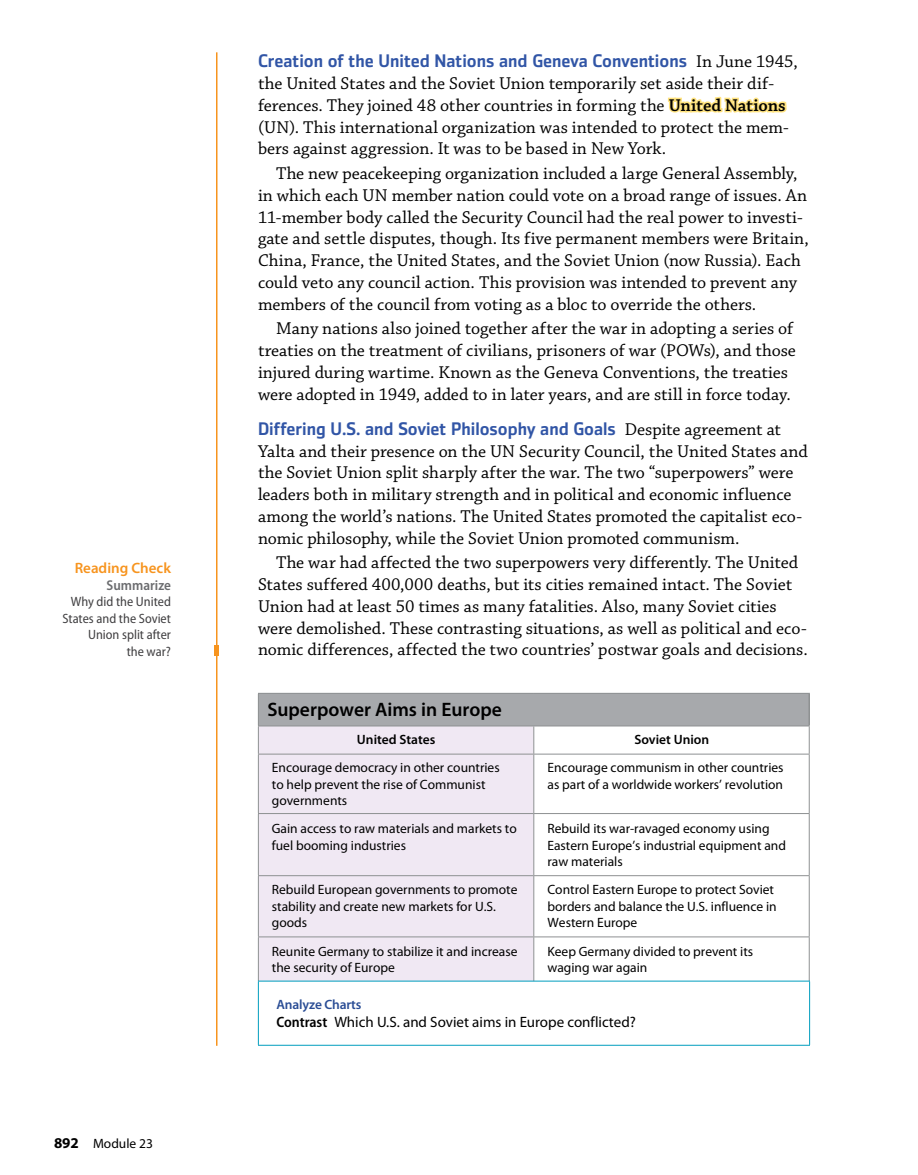
<style>
.page{position:relative;width:918px;height:1175px;background:#fff}
.page>*{position:absolute;margin:0;border:0;box-sizing:border-box;transform-origin:0 0}
.t1{font:600 19.5px "Myriad Pro";color:#000}
.t2{font:18px/21.8px "Chaparral Pro";color:#000}
.t3{font:15px "Myriad Pro";color:#000}
.t4{font:600 15px "Myriad Pro";color:#f7941e}
.t5{font:600 semi-condensed 14.25px "Myriad Pro";color:#6b6c6f}
.t6{font:13.5px/16.5px "Myriad Pro";color:#000}
.t7{font:semi-condensed 13.5px/16.5px "Myriad Pro";color:#414042;text-align:right}
.t8{font:600 13.5px "Myriad Pro";color:#000}
.t9{font:600 13.5px "Myriad Pro";letter-spacing:-.01em;color:#2a4d95}
.s1{font-weight:700;font-size:15px}
.s2{font-family:"Zemestro Std";font-weight:500;color:#3155a6}
.s3{font-weight:600}
.s4{font-weight:600;font-stretch:semi-condensed}
</style>
<div class="page">
<div style="left:258px;top:693px;width:551px;height:33px;background:#a7a9ac"></div>
<div style="left:259px;top:726px;width:274px;height:254px;background:#f0e8f3"></div>
<svg style="left:534px;top:726px;width:275px;height:254px"></svg>
<hr style="left:808px;top:693px;width:2px;height:32px;background:#8e9192">
<hr style="left:258px;top:693px;width:1px;height:32px;background:#8e9192">
<hr style="left:258px;top:693px;width:276px;height:1px;background:#8e9192">
<hr style="left:534px;top:693px;width:276px;height:1px;background:#8e9192">
<svg style="left:258px;top:726px;width:1px;height:27px"></svg>
<hr style="left:258px;top:725px;width:276px;height:1px;background:#8e9192">
<svg style="left:533px;top:726px;width:1px;height:27px"></svg>
<hr style="left:534px;top:725px;width:276px;height:1px;background:#8e9192">
<svg style="left:809px;top:726px;width:1px;height:27px"></svg>
<hr style="left:258px;top:754px;width:1px;height:59px;background:#8e9192">
<hr style="left:258px;top:753px;width:276px;height:1px;background:#8e9192">
<hr style="left:533px;top:754px;width:1px;height:59px;background:#8e9192">
<hr style="left:534px;top:753px;width:276px;height:1px;background:#8e9192">
<hr style="left:809px;top:754px;width:1px;height:59px;background:#8e9192">
<hr style="left:258px;top:814px;width:1px;height:61px;background:#8e9192">
<hr style="left:258px;top:813px;width:276px;height:1px;background:#8e9192">
<hr style="left:533px;top:814px;width:1px;height:61px;background:#8e9192">
<hr style="left:534px;top:813px;width:276px;height:1px;background:#8e9192">
<hr style="left:809px;top:814px;width:1px;height:61px;background:#8e9192">
<hr style="left:258px;top:876px;width:1px;height:60px;background:#8e9192">
<hr style="left:258px;top:875px;width:276px;height:1px;background:#8e9192">
<hr style="left:533px;top:876px;width:1px;height:60px;background:#8e9192">
<hr style="left:534px;top:875px;width:276px;height:1px;background:#8e9192">
<hr style="left:809px;top:876px;width:1px;height:60px;background:#8e9192">
<hr style="left:258px;top:937px;width:1px;height:44px;background:#8e9192">
<hr style="left:258px;top:936px;width:276px;height:1px;background:#8e9192">
<hr style="left:533px;top:937px;width:1px;height:44px;background:#8e9192">
<hr style="left:534px;top:936px;width:276px;height:1px;background:#8e9192">
<hr style="left:809px;top:937px;width:1px;height:44px;background:#8e9192">
<div style="left:214px;top:645px;width:5px;height:11px;background:#f7941e"></div>
<hr style="left:216px;top:52px;width:2px;height:993px;background:#f7941e">
<svg style="left:667px;top:96px;width:120px;height:17px"></svg>
<hr style="left:809px;top:981px;width:1px;height:63px;background:#009dbe">
<hr style="left:258px;top:980px;width:276px;height:1px;background:#009dbe">
<hr style="left:258px;top:981px;width:1px;height:63px;background:#009dbe">
<hr style="left:534px;top:980px;width:276px;height:1px;background:#009dbe">
<hr style="left:258px;top:1044px;width:276px;height:1px;background:#009dbe">
<hr style="left:534px;top:1044px;width:276px;height:1px;background:#009dbe">
<p class="t4" style="left:75px;top:560px;width:98px">Reading Check</p>
<p class="t5" style="left:107px;top:577px;width:66px">Summarize</p>
<p class="t7" style="left:62px;top:594px;width:110px">Why did the United<br>States and the Soviet<br>Union split after<br>the war?</p>
<p class="t6" style="left:54px;top:1135px;width:101px"><span class="s1">892</span> Module 23</p>
<p class="t2" style="left:258px;top:51px;width:541px"><span class="s2">Creation of the United Nations and Geneva Conventions</span> In June 1945, the United States and the Soviet Union temporarily set aside their dif&shy;ferences. They joined 48 other countries in forming the <span class="s3">United Nations </span>(UN). This international organization was intended to protect the mem&shy;bers against aggression. It was to be based in New York.</p>
<p class="t2" style="left:258px;top:163px;width:552px;text-indent:18px">The new peacekeeping organization included a large General Assembly, in which each UN member nation could vote on a broad range of issues. An 11-member body called the Security Council had the real power to investi&shy;gate and settle disputes, though. Its five permanent members were Britain, China, France, the United States, and the Soviet Union (now Russia). Each could veto any council action. This provision was intended to prevent any members of the council from voting as a bloc to override the others.</p>
<p class="t2" style="left:258px;top:318px;width:540px;text-indent:18px">Many nations also joined together after the war in adopting a series of treaties on the treatment of civilians, prisoners of war (POWs), and those injured during wartime. Known as the Geneva Conventions, the treaties were adopted in 1949, added to in later years, and are still in force today.</p>
<p class="t2" style="left:258px;top:419px;width:551px"><span class="s2">Differing U.S. and Soviet Philosophy and Goals</span> Despite agreement at Yalta and their presence on the UN Security Council, the United States and the Soviet Union split sharply after the war. The two “superpowers” were leaders both in military strength and in political and economic influence among the world’s nations. The United States promoted the capitalist eco&shy;nomic philosophy, while the Soviet Union promoted communism.</p>
<p class="t2" style="left:258px;top:552px;width:551px;text-indent:18px">The war had affected the two superpowers very differently. The United States suffered 400,000 deaths, but its cities remained intact. The Soviet Union had at least 50 times as many fatalities. Also, many Soviet cities were demolished. These contrasting situations, as well as political and eco&shy;nomic differences, affected the two countries’ postwar goals and decisions.</p>
<p class="t1" style="left:267px;top:698px;width:236px">Superpower Aims in Europe</p>
<p class="t8" style="left:357px;top:732px;width:80px">United States</p>
<p class="t8" style="left:634px;top:732px;width:76px">Soviet Union</p>
<p class="t6" style="left:272px;top:759px;width:229px">Encourage democracy in other countries to help prevent the rise of Communist governments</p>
<p class="t6" style="left:548px;top:759px;width:238px">Encourage communism in other countries as part of a worldwide workers’ revolution</p>
<p class="t6" style="left:272px;top:820px;width:246px">Gain access to raw materials and markets to fuel booming industries</p>
<p class="t6" style="left:548px;top:820px;width:240px">Rebuild its war-ravaged economy using<br>Eastern Europe’s industrial equipment and raw materials</p>
<p class="t6" style="left:272px;top:882px;width:247px">Rebuild European governments to promote stability and create new markets for U.S. goods</p>
<p class="t6" style="left:548px;top:882px;width:231px">Control Eastern Europe to protect Soviet borders and balance the U.S. influence in<br>Western Europe</p>
<p class="t6" style="left:272px;top:943px;width:247px">Reunite Germany to stabilize it and increase the security of Europe</p>
<p class="t6" style="left:548px;top:943px;width:207px">Keep Germany divided to prevent its waging war again</p>
<p class="t9" style="left:276px;top:997px;width:87px">Analyze Charts</p>
<p class="t3" style="left:276px;top:1014px;width:361px"><span class="s4">Contrast</span> Which U.S. and Soviet aims in Europe conflicted?</p>
</div>
